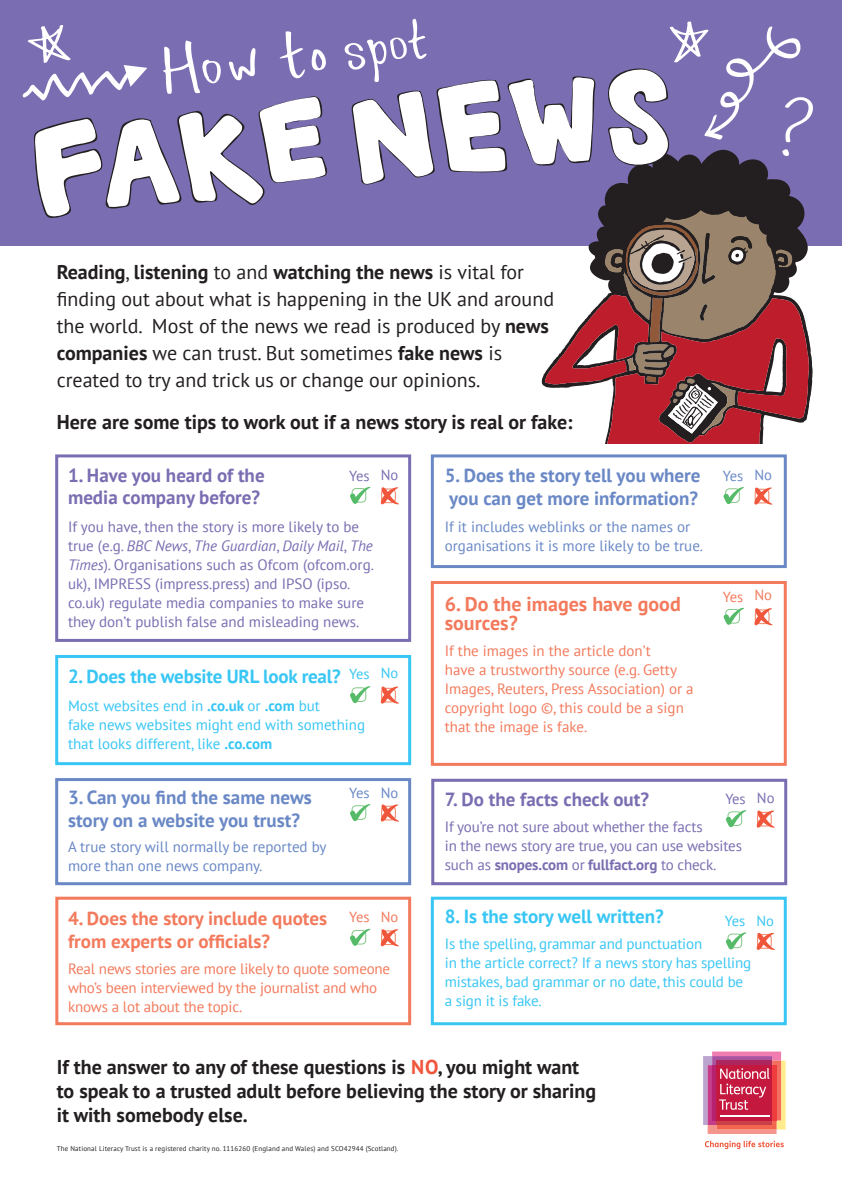
<style>
.page{position:relative;width:842px;height:1191px;background:#fff}
.page>*{position:absolute;margin:0;border:0;box-sizing:border-box;transform-origin:0 0}
.t1{font:20px/27px "PT Sans";color:#231f20}
.Larger_bold_text{font:700 20px/24px "PT Sans";color:#231f20}
.Fake_news_smaller_qu{font:700 20px/19px "PT Sans";color:#f37a5c}
.Fake_news_main_quest{font:700 19px/22.8px "PT Sans";color:#6988c5}
.Fake_news_main_quest-2{font:700 19px/22.8px "PT Sans";color:#7a6db1}
.Fake_news_main_quest-3{font:700 19px "PT Sans";letter-spacing:-.01em;color:#38c6f4}
.Fake_news_main_quest-4{font:700 19px/22.8px "PT Sans";color:#f37a5c}
.Fake_news_smaller_qu-2{font:15px/19px "PT Sans";color:#7a6db1}
.Fake_news_smaller_qu-3{font:15px/19px "PT Sans";color:#f37a5c}
.Fake_news_smaller_qu-4{font:15px/19px "PT Sans";letter-spacing:-.01em;color:#38c6f4}
.Fake_news_smaller_qu-5{font:15px/19px "PT Sans";color:#6988c5}
.Fake_news_smaller_qu-6{font:14.6px "PT Sans";color:#7a6db1}
.Fake_news_smaller_qu-7{font:14.6px "PT Sans";color:#38c6f4}
.Fake_news_smaller_qu-8{font:14.6px "PT Sans";color:#6988c5}
.Fake_news_smaller_qu-9{font:14.6px "PT Sans";color:#f37a5c}
.Muller_text_white{font:7px "PT Sans";letter-spacing:.02em;color:#231f20}
.s1{font-weight:700}
.s2{font-style:italic}
.s3{color:#f0563b}
</style>
<div class="page">
<div style="left:0;top:0;width:842px;height:245px;background:#7a6db1"></div>
<div style="left:431px;top:581px;width:356px;height:185px;border:3px solid #f37a5c"></div>
<svg style="left:703px;top:1051px;width:83px;height:83px;background:#d55c74"></svg>
<hr style="left:720px;top:1115px;width:49px;height:1px;background:#fff">
<svg style="left:705px;top:1140px;width:79px;height:9px"></svg>
<div style="left:55px;top:454px;width:356px;height:188px;border:3px solid #7a6db1"></div>
<div style="left:55px;top:655px;width:356px;height:110px;border:3px solid #38c6f4"></div>
<div style="left:55px;top:778px;width:356px;height:107px;border:3px solid #6988c5"></div>
<div style="left:55px;top:896px;width:356px;height:129px;border:3px solid #f37a5c"></div>
<div style="left:431px;top:778px;width:356px;height:107px;border:3px solid #7a6db1"></div>
<div style="left:431px;top:896px;width:356px;height:129px;border:3px solid #38c6f4"></div>
<svg style="left:23px;top:25px;width:304px;height:193px"></svg>
<svg style="left:350px;top:686px;width:21px;height:17px"></svg>
<svg style="left:380px;top:686px;width:19px;height:18px"></svg>
<svg style="left:350px;top:804px;width:21px;height:17px"></svg>
<svg style="left:380px;top:804px;width:19px;height:18px"></svg>
<svg style="left:350px;top:928px;width:21px;height:18px"></svg>
<svg style="left:380px;top:929px;width:19px;height:18px"></svg>
<svg style="left:726px;top:932px;width:21px;height:17px"></svg>
<svg style="left:756px;top:932px;width:19px;height:18px"></svg>
<svg style="left:726px;top:810px;width:21px;height:17px"></svg>
<svg style="left:756px;top:810px;width:19px;height:18px"></svg>
<svg style="left:723px;top:607px;width:21px;height:18px"></svg>
<svg style="left:754px;top:608px;width:19px;height:18px"></svg>
<svg style="left:344px;top:18px;width:470px;height:560px"></svg>
<p class="t1" style="left:57px;top:258px;width:499px"><span class="s1">Reading</span>, <span class="s1">listening</span> to and <span class="s1">watching the news</span> is vital for finding out about what is happening in the UK and around the world. Most of the news we read is produced by <span class="s1">news companies</span> we can trust. But sometimes <span class="s1">fake news</span> is created to try and trick us or change our opinions.</p>
<p class="Larger_bold_text" style="left:57px;top:410px;width:517px">Here are some tips to work out if a news story is real or fake:</p>
<p class="Fake_news_main_quest-2" style="left:68px;top:463px;width:198px">1. Have you heard of the media company before?</p>
<p class="Fake_news_smaller_qu-2" style="left:68px;top:517px;width:307px">If you have, then the story is more likely to be true (e.g. <span class="s2">BBC News</span>, <span class="s2">The Guardian</span>, <span class="s2">Daily Mail</span>, <span class="s2">The Times</span>). Organisations such as Ofcom (ofcom.org. uk), IMPRESS (impress.press) and IPSO (ipso. co.uk) regulate media companies to make sure they don’t publish false and misleading news.</p>
<p class="Fake_news_main_quest-3" style="left:68px;top:664px;width:274px">2. Does the website URL look real?</p>
<p class="Fake_news_smaller_qu-4" style="left:68px;top:695px;width:299px">Most websites end in <span class="s1">.co.uk</span> or <span class="s1">.com</span> but<br>fake news websites might end with something that looks different, like <span class="s1">.co.com</span></p>
<p class="Fake_news_main_quest" style="left:68px;top:785px;width:245px">3. Can you find the same news story on a website you trust?</p>
<p class="Fake_news_smaller_qu-5" style="left:68px;top:837px;width:260px">A true story will normally be reported by more than one news company.</p>
<p class="Fake_news_main_quest-4" style="left:68px;top:906px;width:261px">4. Does the story include quotes from experts or officials?</p>
<p class="Fake_news_smaller_qu-3" style="left:68px;top:958px;width:324px">Real news stories are more likely to quote someone who’s been interviewed by the journalist and who knows a lot about the topic.</p>
<p class="Fake_news_main_quest" style="left:445px;top:463px;width:257px">5. Does the story tell you where you can get more information?</p>
<p class="Fake_news_smaller_qu-5" style="left:445px;top:517px;width:260px">If it includes weblinks or the names or organisations it is more likely to be true.</p>
<p class="Fake_news_smaller_qu-6" style="left:349px;top:466px;width:22px">Yes</p>
<p class="Fake_news_smaller_qu-6" style="left:381px;top:466px;width:19px">No</p>
<p class="Fake_news_smaller_qu-8" style="left:723px;top:466px;width:22px">Yes</p>
<p class="Fake_news_smaller_qu-8" style="left:754px;top:466px;width:19px">No</p>
<p class="Fake_news_smaller_qu-9" style="left:723px;top:587px;width:22px">Yes</p>
<p class="Fake_news_smaller_qu-9" style="left:754px;top:585px;width:19px">No</p>
<p class="Fake_news_smaller_qu" style="left:445px;top:593px;width:237px">6. Do the images have good sources?</p>
<p class="Fake_news_smaller_qu-3" style="left:445px;top:641px;width:250px">If the images in the article don’t<br>have a trustworthy source (e.g. Getty Images, Reuters, Press Association) or a copyright logo ©, this could be a sign that the image is fake.</p>
<p class="Fake_news_smaller_qu-7" style="left:349px;top:664px;width:22px">Yes</p>
<p class="Fake_news_smaller_qu-7" style="left:381px;top:664px;width:19px">No</p>
<p class="Fake_news_smaller_qu-8" style="left:349px;top:784px;width:22px">Yes</p>
<p class="Fake_news_smaller_qu-8" style="left:381px;top:783px;width:19px">No</p>
<p class="Fake_news_main_quest-2" style="left:445px;top:787px;width:206px">7. Do the facts check out?</p>
<p class="Fake_news_smaller_qu-2" style="left:445px;top:816px;width:299px">If you’re not sure about whether the facts<br>in the news story are true, you can use websites such as <span class="s1">snopes.com</span> or <span class="s1">fullfact.org</span> to check.</p>
<p class="Fake_news_smaller_qu-6" style="left:725px;top:789px;width:22px">Yes</p>
<p class="Fake_news_smaller_qu-6" style="left:757px;top:788px;width:19px">No</p>
<p class="Fake_news_main_quest-3" style="left:445px;top:904px;width:221px">8. Is the story well written?</p>
<p class="Fake_news_smaller_qu-4" style="left:445px;top:933px;width:308px">Is the spelling, grammar and punctuation<br>in the article correct? If a news story has spelling mistakes, bad grammar or no date, this could be a sign it is fake.</p>
<p class="Fake_news_smaller_qu-9" style="left:349px;top:908px;width:22px">Yes</p>
<p class="Fake_news_smaller_qu-9" style="left:381px;top:907px;width:19px">No</p>
<p class="Fake_news_smaller_qu-7" style="left:725px;top:911px;width:22px">Yes</p>
<p class="Fake_news_smaller_qu-7" style="left:756px;top:911px;width:19px">No</p>
<p class="Larger_bold_text" style="left:57px;top:1054px;width:541px">If the answer to any of these questions is <span class="s3">NO</span>, you might want to speak to a trusted adult before believing the story or sharing it with somebody else.</p>
<p class="Muller_text_white" style="left:57px;top:1144px;width:343px">The National Literacy Trust is a registered charity no. 1116260 (England and Wales) and SCO42944 (Scotland).</p>
</div>
